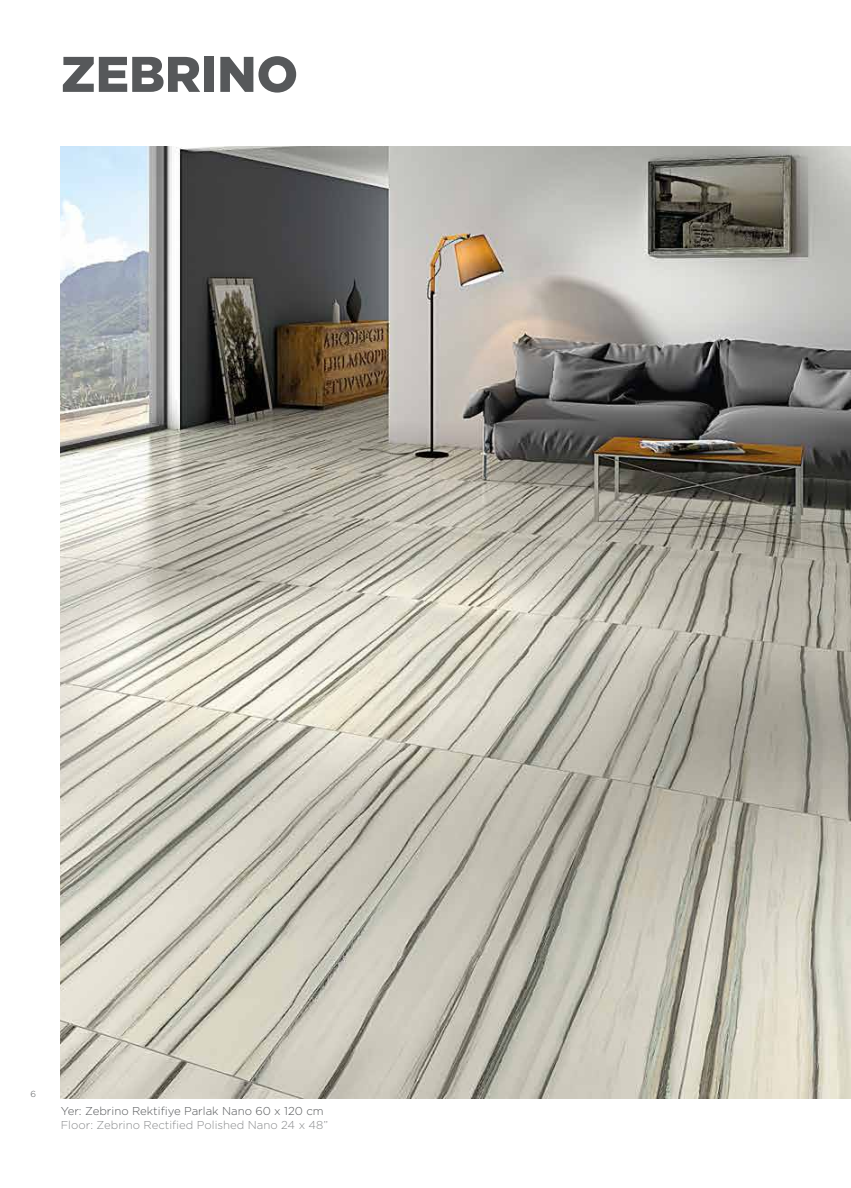
<style>
.page{position:relative;width:851px;height:1188px;background:#fff}
.page>*{position:absolute;margin:0;border:0;box-sizing:border-box;transform-origin:0 0}
.t1{font:900 50px "Gotham";color:#56585a}
.t2{font:300 11.38px "Gotham";color:rgb(86 88 90/.7)}
.t3{font:300 11.38px "Gotham";color:#56585a}
.t4{font:300 8.75px "Gotham";color:#56585a}
</style>
<div class="page">
<img style="left:61px;top:146px;width:789px;height:952px">
<h1 class="t1" style="left:61px;top:40px;width:239px">ZEBRINO</h1>
<p class="t4" style="left:30px;top:1087px;width:7px">6</p>
<p class="t3" style="left:61px;top:1103px;width:264px">Yer: Zebrino Rektifiye Parlak Nano 60 x 120 cm</p>
<p class="t2" style="left:61px;top:1117px;width:269px">Floor: Zebrino Rectified Polished Nano 24 x 48”</p>
</div>
